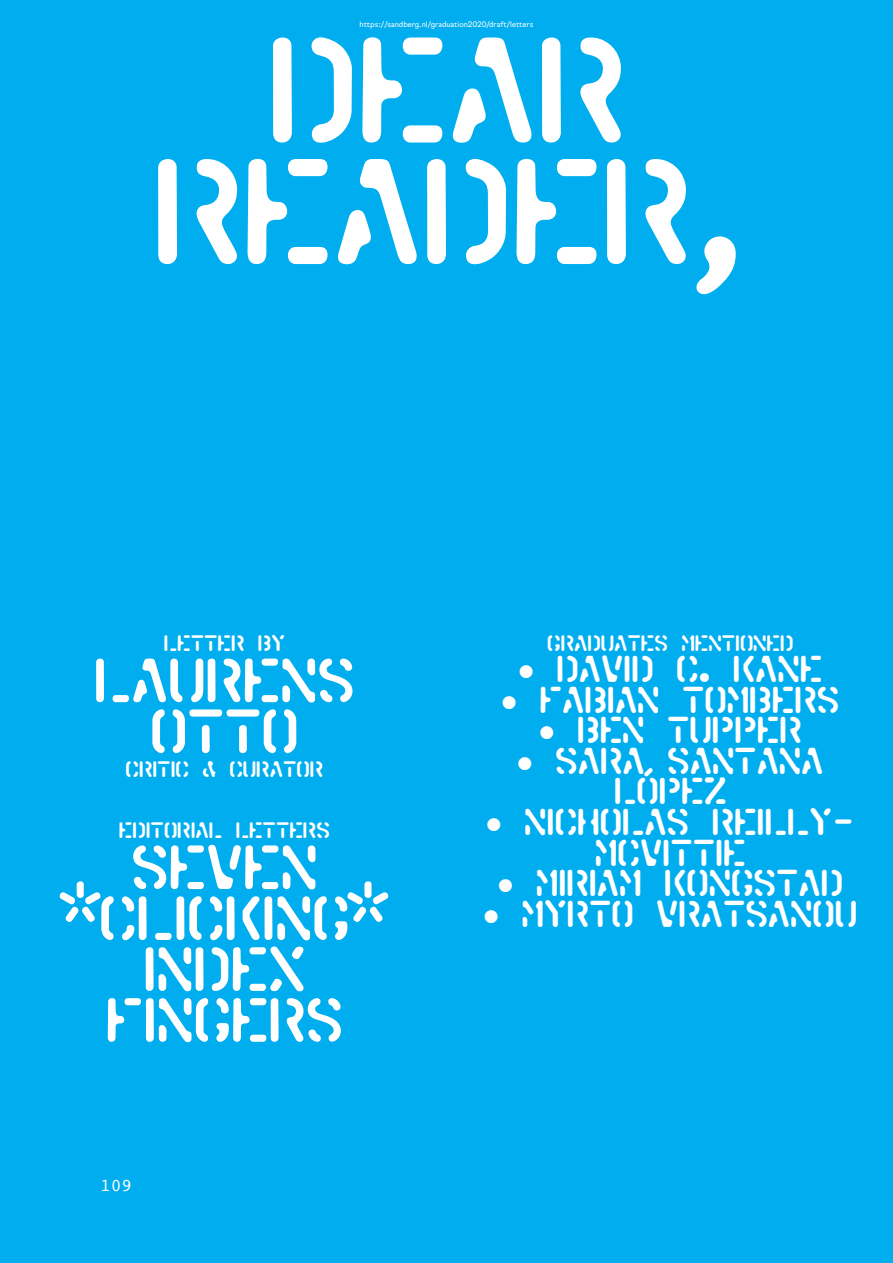
<style>
.page{position:relative;width:893px;height:1263px;background:#00aeef}
.page>*{position:absolute;margin:0;border:0;box-sizing:border-box;transform-origin:0 0}
.t1{font:150px/121.5px "Marsh Sandberg";color:#fff;text-align:center}
.t2{font:62.25px/50.8px "Marsh Sandberg";color:#fff;text-align:center}
.t3{font:37.5px/30.6px "Marsh Sandberg";color:#fff;text-align:center}
.t4{font:22.5px "Marsh Sandberg";color:#fff}
.t5{font:18px "Courier";color:#fff}
.t6{font:7.5px "Bill";color:#fff}
</style>
<div class="page">
<p class="t6" style="left:360px;top:19px;width:175px">https://sandberg.nl/graduation2020/draft/letters</p>
<h1 class="t1" style="left:153px;top:40px;width:589px">DEAR<br>READER,</h1>
<p class="t4" style="left:164px;top:629px;width:123px">LETTER BY</p>
<h2 class="t2" style="left:94px;top:659px;width:262px">LAURENS<br>OTTO</h2>
<p class="t4" style="left:126px;top:755px;width:199px">CRITIC &amp; CURATOR</p>
<p class="t4" style="left:119px;top:816px;width:212px">EDITORIAL LETTERS</p>
<h2 class="t2" style="left:62px;top:846px;width:327px">SEVEN *CLICKING*<br>INDEX<br>FINGERS</h2>
<p class="t5" style="left:100px;top:1178px;width:34px">109</p>
<p class="t4" style="left:547px;top:629px;width:248px">GRADUATES MENTIONED</p>
<p class="t3" style="left:518px;top:656px;width:305px">• DAVID C. KANE</p>
<p class="t3" style="left:501px;top:687px;width:339px">• FABIAN TOMBERS</p>
<p class="t3" style="left:539px;top:717px;width:264px">• BEN TUPPER</p>
<p class="t3" style="left:517px;top:748px;width:308px">• SARA SANTANA<br>LÓPEZ</p>
<p class="t3" style="left:486px;top:809px;width:370px">• NICHOLAS REILLY-<br>MCVITTIE</p>
<p class="t3" style="left:498px;top:870px;width:347px">• MIRIAM KONGSTAD</p>
<p class="t3" style="left:484px;top:901px;width:375px">• MYRTO VRATSANOU</p>
</div>
